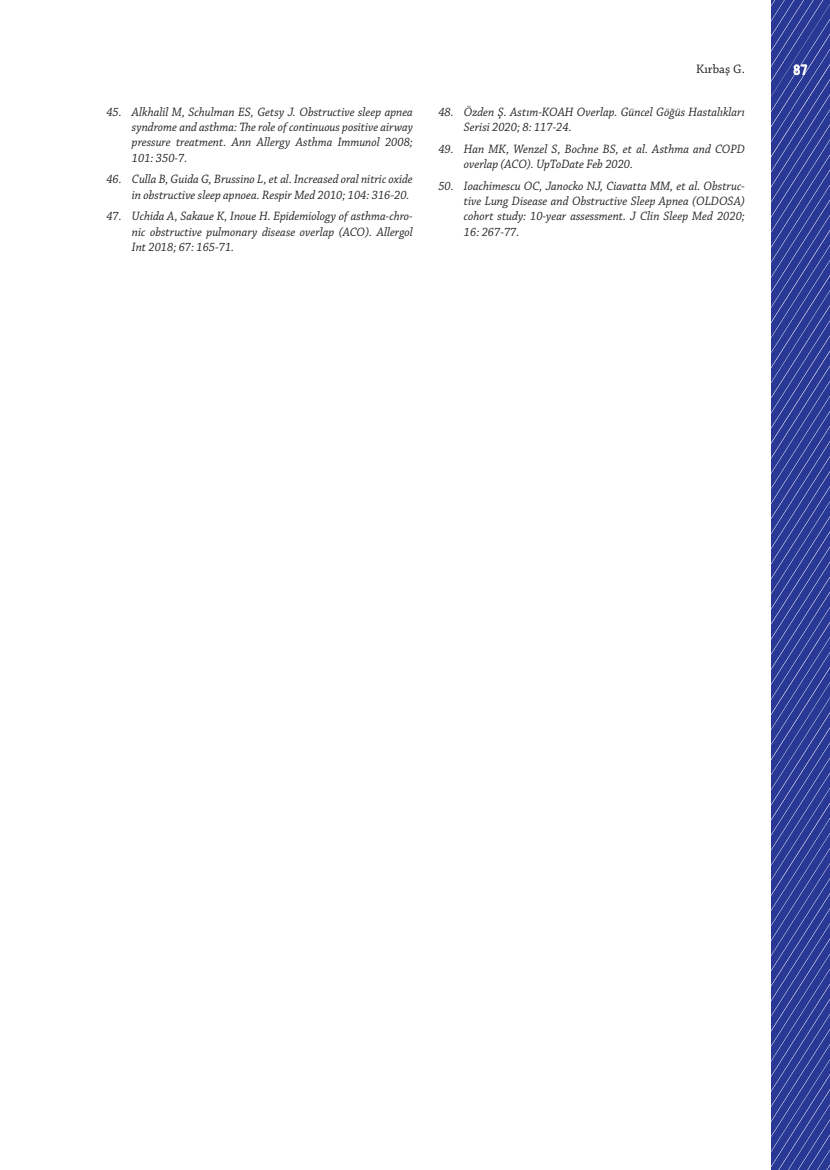
<style>
.page{position:relative;width:830px;height:1170px;background:#fff}
.page>*{position:absolute;margin:0;border:0;box-sizing:border-box;transform-origin:0 0}
.t1{font:700 15px "Alwyn OT";color:#fff;scale:.85 1}
.t2{font:12.9px "Chaparral Pro";color:#231f20}
.t3{font:italic 12.75px/15.3px "Chaparral Pro";color:#231f20;text-align:justify;scale:.95 1}
</style>
<div class="page">
<svg style="left:771px;top:0;width:58px;height:1169px;background:#35429b"></svg>
<p class="t3" style="left:132px;top:105px;width:297px;text-indent:-26px">45. Alkhalil M, Schulman ES, Getsy J. Obstructive sleep apnea syndrome and asthma: The role of continuous positive airway pressure treatment. Ann Allergy Asthma Immunol 2008; 101: 350-7.</p>
<p class="t3" style="left:106px;top:172px;width:324px;text-align:right">46. Culla B, Guida G, Brussino L, et al. Increased oral nitric oxide in obstructive sleep apnoea. Respir Med 2010; 104: 316-20.</p>
<p class="t3" style="left:132px;top:209px;width:297px;text-indent:-26px">47. Uchida A, Sakaue K, Inoue H. Epidemiology of asthma-chro&shy;nic obstructive pulmonary disease overlap (ACO). Allergol Int 2018; 67: 165-71.</p>
<p class="t2" style="left:696px;top:62px;width:50px">Kırbaş G.</p>
<p class="t1" style="left:792px;top:61px;width:19px">87</p>
<p class="t3" style="left:463px;top:105px;width:297px;text-indent:-26px">48. Özden Ş. Astım-KOAH Overlap. Güncel Göğüs Hastalıkları<br>Serisi 2020; 8: 117-24.</p>
<p class="t3" style="left:463px;top:142px;width:297px;text-indent:-26px">49. Han MK, Wenzel S, Bochne BS, et al. Asthma and COPD overlap (ACO). UpToDate Feb 2020.</p>
<p class="t3" style="left:463px;top:179px;width:297px;text-indent:-26px">50. Ioachimescu OC, Janocko NJ, Ciavatta MM, et al. Obstruc&shy;tive Lung Disease and Obstructive Sleep Apnea (OLDOSA) cohort study: 10-year assessment. J Clin Sleep Med 2020; 16: 267-77.</p>
</div>
